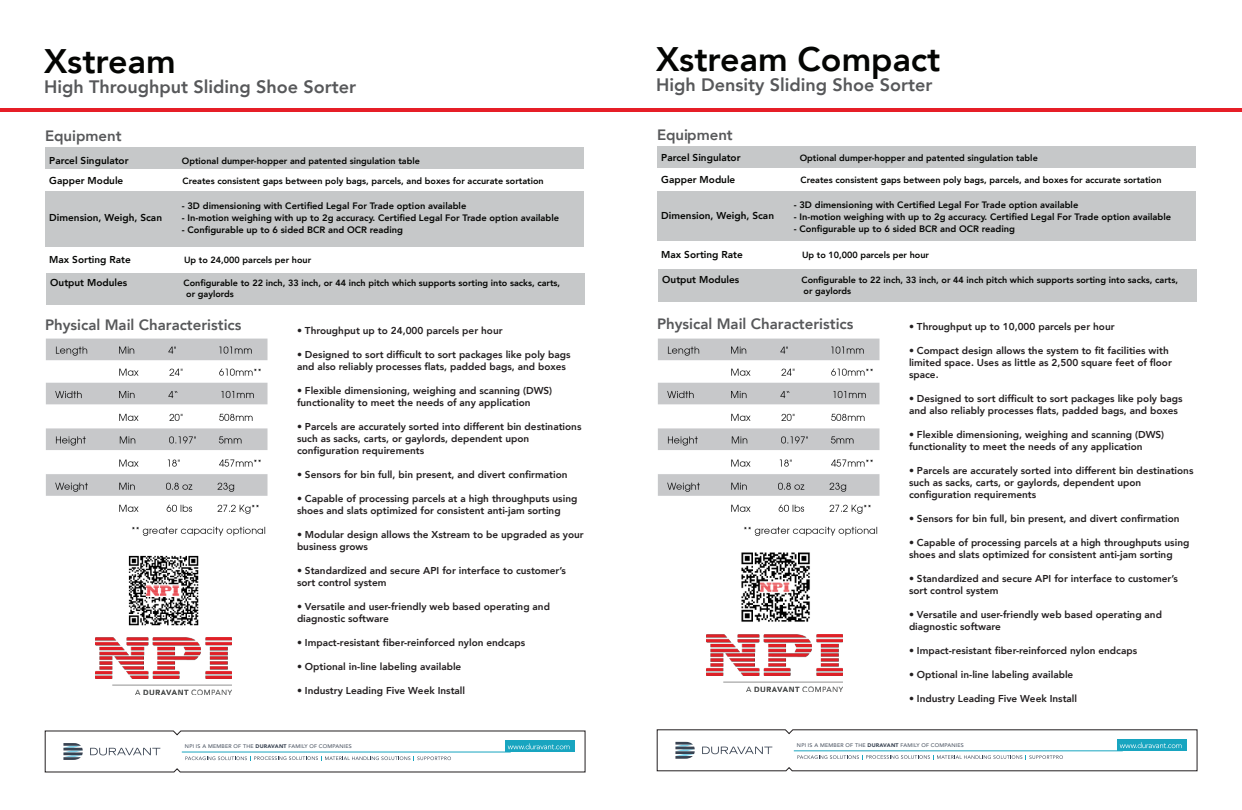
<style>
.page{position:relative;width:1242px;height:810px;background:#fff}
.page>*{position:absolute;margin:0;border:0;box-sizing:border-box;transform-origin:0 0}
.t1{font:800 34px "Avenir";color:#040503}
.t2{font:800 18px "Avenir";color:#57585a}
.t3{font:800 15px "Avenir";color:#57585a}
.t4{font:800 10px/12px "Avenir";color:#231f20}
.t5{font:800 10px "Avenir";color:#040503}
.t6{font:800 9.3px "Avenir";color:#040503}
.t7{font:800 9px/10.8px "Avenir";color:#040503}
.t8{font:5.2px "Avenir LT Pro";letter-spacing:.035em;color:#394352}
.s1{font-weight:900}
</style>
<div class="page">
<hr style="left:0;top:109px;width:1011px;height:3px;background:#e61e27">
<hr style="left:598px;top:109px;width:644px;height:3px;background:#e61e27">
<div style="left:658px;top:147px;width:538px;height:21px;background:#c6c8c9"></div>
<div style="left:657px;top:192px;width:539px;height:49px;background:#c6c8c9"></div>
<div style="left:658px;top:269px;width:539px;height:32px;background:#c6c8c9"></div>
<img style="left:658px;top:338px;width:222px;height:198px">
<img style="left:741px;top:552px;width:69px;height:70px">
<img style="left:706px;top:635px;width:136px;height:57px">
<svg style="left:657px;top:729px;width:540px;height:42px"></svg>
<div style="left:46px;top:148px;width:538px;height:21px;background:#c6c8c9"></div>
<div style="left:45px;top:191px;width:539px;height:56px;background:#c6c8c9"></div>
<div style="left:46px;top:273px;width:539px;height:32px;background:#c6c8c9"></div>
<img style="left:46px;top:338px;width:222px;height:198px">
<img style="left:128px;top:555px;width:71px;height:71px">
<svg style="left:45px;top:730px;width:540px;height:42px"></svg>
<img style="left:95px;top:638px;width:136px;height:57px">
<h1 class="t1" style="left:44px;top:35px;width:133px">Xstream</h1>
<h2 class="t2" style="left:44px;top:72px;width:314px">High Throughput Sliding Shoe Sorter</h2>
<h1 class="t1" style="left:656px;top:32px;width:286px">Xstream Compact</h1>
<h2 class="t2" style="left:656px;top:71px;width:278px">High Density Sliding Shoe Sorter</h2>
<h3 class="t3" style="left:45px;top:124px;width:78px">Equipment</h3>
<p class="t5" style="left:49px;top:153px;width:81px">Parcel Singulator</p>
<p class="t7" style="left:182px;top:156px;width:240px">Optional dumper-hopper and patented singulation table</p>
<h3 class="t3" style="left:657px;top:123px;width:77px">Equipment</h3>
<p class="t5" style="left:661px;top:150px;width:81px">Parcel Singulator</p>
<p class="t7" style="left:800px;top:153px;width:240px">Optional dumper-hopper and patented singulation table</p>
<p class="t5" style="left:49px;top:173px;width:76px">Gapper Module</p>
<p class="t7" style="left:183px;top:175px;width:363px">Creates consistent gaps between poly bags, parcels, and boxes for accurate sortation</p>
<p class="t5" style="left:661px;top:172px;width:76px">Gapper Module</p>
<p class="t7" style="left:801px;top:174px;width:363px">Creates consistent gaps between poly bags, parcels, and boxes for accurate sortation</p>
<p class="t5" style="left:49px;top:210px;width:114px">Dimension, Weigh, Scan</p>
<p class="t6" style="left:182px;top:198px;width:286px">- 3D dimensioning with Certified Legal For Trade option available</p>
<p class="t6" style="left:182px;top:210px;width:379px">- In-motion weighing with up to 2g accuracy. Certified Legal For Trade option available</p>
<p class="t6" style="left:182px;top:222px;width:223px">- Configurable up to 6 sided BCR and OCR reading</p>
<p class="t5" style="left:661px;top:208px;width:114px">Dimension, Weigh, Scan</p>
<p class="t6" style="left:794px;top:197px;width:286px">- 3D dimensioning with Certified Legal For Trade option available</p>
<p class="t6" style="left:794px;top:209px;width:379px">- In-motion weighing with up to 2g accuracy. Certified Legal For Trade option available</p>
<p class="t6" style="left:794px;top:221px;width:223px">- Configurable up to 6 sided BCR and OCR reading</p>
<p class="t5" style="left:49px;top:252px;width:83px">Max Sorting Rate</p>
<p class="t7" style="left:184px;top:255px;width:129px">Up to 24,000 parcels per hour</p>
<p class="t5" style="left:50px;top:275px;width:79px">Output Modules</p>
<p class="t7" style="left:184px;top:278px;width:378px">Configurable to 22 inch, 33 inch, or 44 inch pitch which supports sorting into sacks, carts, or gaylords</p>
<h3 class="t3" style="left:45px;top:313px;width:198px">Physical Mail Characteristics</h3>
<p class="t4" style="left:297px;top:324px;width:207px">• Throughput up to 24,000 parcels per hour</p>
<p class="t4" style="left:297px;top:348px;width:275px">• Designed to sort difficult to sort packages like poly bags and also reliably processes flats, padded bags, and boxes</p>
<p class="t4" style="left:297px;top:384px;width:257px">• Flexible dimensioning, weighing and scanning (DWS) functionality to meet the needs of any application</p>
<p class="t4" style="left:297px;top:420px;width:286px">• Parcels are accurately sorted into different bin destinations such as sacks, carts, or gaylords, dependent upon configuration requirements</p>
<p class="t4" style="left:297px;top:468px;width:272px">• Sensors for bin full, bin present, and divert confirmation</p>
<p class="t4" style="left:297px;top:492px;width:282px">• Capable of processing parcels at a high throughputs using shoes and slats optimized for consistent anti-jam sorting</p>
<p class="t4" style="left:297px;top:528px;width:288px">• Modular design allows the Xstream to be upgraded as your business grows</p>
<p class="t4" style="left:297px;top:564px;width:271px">• Standardized and secure API for interface to customer’s sort control system</p>
<p class="t4" style="left:297px;top:600px;width:255px">• Versatile and user-friendly web based operating and diagnostic software</p>
<p class="t4" style="left:297px;top:636px;width:230px">• Impact-resistant fiber-reinforced nylon endcaps</p>
<p class="t4" style="left:297px;top:660px;width:166px">• Optional in-line labeling available</p>
<p class="t4" style="left:297px;top:684px;width:170px">• Industry Leading Five Week Install</p>
<p class="t8" style="left:185px;top:743px;width:168px">NPI IS A MEMBER OF THE <span class="s1">DURAVANT</span> FAMILY OF COMPANIES</p>
<p class="t5" style="left:661px;top:247px;width:83px">Max Sorting Rate</p>
<p class="t7" style="left:802px;top:250px;width:129px">Up to 10,000 parcels per hour</p>
<p class="t5" style="left:662px;top:272px;width:79px">Output Modules</p>
<p class="t7" style="left:802px;top:275px;width:378px">Configurable to 22 inch, 33 inch, or 44 inch pitch which supports sorting into sacks, carts, or gaylords</p>
<h3 class="t3" style="left:657px;top:312px;width:198px">Physical Mail Characteristics</h3>
<p class="t4" style="left:909px;top:320px;width:207px">• Throughput up to 10,000 parcels per hour</p>
<p class="t4" style="left:909px;top:344px;width:264px">• Compact design allows the system to fit facilities with limited space. Uses as little as 2,500 square feet of floor space.</p>
<p class="t4" style="left:909px;top:392px;width:275px">• Designed to sort difficult to sort packages like poly bags and also reliably processes flats, padded bags, and boxes</p>
<p class="t4" style="left:909px;top:428px;width:257px">• Flexible dimensioning, weighing and scanning (DWS) functionality to meet the needs of any application</p>
<p class="t4" style="left:909px;top:464px;width:286px">• Parcels are accurately sorted into different bin destinations such as sacks, carts, or gaylords, dependent upon configuration requirements</p>
<p class="t4" style="left:909px;top:512px;width:272px">• Sensors for bin full, bin present, and divert confirmation</p>
<p class="t4" style="left:909px;top:536px;width:282px">• Capable of processing parcels at a high throughputs using shoes and slats optimized for consistent anti-jam sorting</p>
<p class="t4" style="left:909px;top:572px;width:271px">• Standardized and secure API for interface to customer’s sort control system</p>
<p class="t4" style="left:909px;top:608px;width:255px">• Versatile and user-friendly web based operating and diagnostic software</p>
<p class="t4" style="left:909px;top:644px;width:230px">• Impact-resistant fiber-reinforced nylon endcaps</p>
<p class="t4" style="left:909px;top:668px;width:166px">• Optional in-line labeling available</p>
<p class="t4" style="left:909px;top:692px;width:170px">• Industry Leading Five Week Install</p>
<p class="t8" style="left:797px;top:742px;width:168px">NPI IS A MEMBER OF THE <span class="s1">DURAVANT</span> FAMILY OF COMPANIES</p>
</div>
